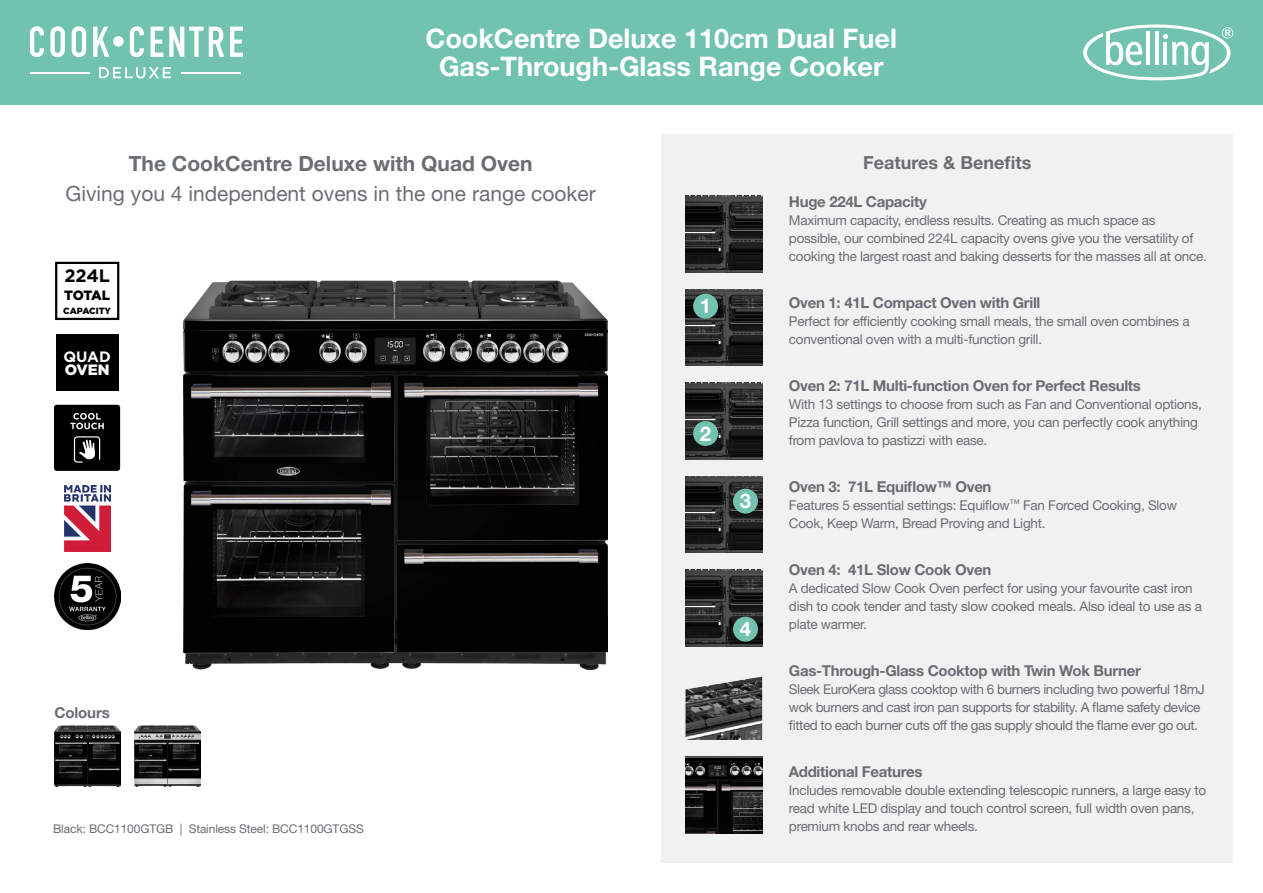
<style>
.page{position:relative;width:1263px;height:893px;background:#fff}
.page>*{position:absolute;margin:0;border:0;box-sizing:border-box;transform-origin:0 0}
.t1{font:700 27px/28.5px "Helvetica Neue LT Std";color:#fff;text-align:center}
.t2{font:21px "Helvetica Neue LT Std";color:#6a6d71}
.t3{font:700 21px "Helvetica Neue LT Std";color:#6a6d71}
.t4{font:700 20.4px "Helvetica Neue LT Std";color:#fff}
.t5{font:700 18px "Helvetica Neue LT Std";color:#6a6d71}
.t6{font:700 18px "Gotham";color:#000}
.t7{font:700 15px "Helvetica Neue LT Std";letter-spacing:-.02em;color:#6a6d71}
.t8{font:700 15px "Gotham";color:#fff}
.t9{font:900 15px "Gotham";color:#fff}
.t10{font:13.5px/18px "Helvetica Neue LT Std";letter-spacing:-.02em;color:#6a6d71}
.t11{font:900 13.5px "Gotham";letter-spacing:-.03em;color:#000}
.t12{font:12px "Helvetica Neue LT Std";letter-spacing:-.01em;color:#6a6d71}
.t13{font:900 9px "Gotham";color:#000}
</style>
<div class="page">
<img style="left:134px;top:726px;width:66px;height:61px">
<img style="left:55px;top:726px;width:66px;height:61px">
<img style="left:184px;top:280px;width:423px;height:389px">
<div style="left:0;top:0;width:1263px;height:105px;background:#71c3af"></div>
<div style="left:661px;top:135px;width:572px;height:728px;background:#f1f1f2"></div>
<img style="left:685px;top:196px;width:77px;height:76px">
<img style="left:685px;top:289px;width:77px;height:77px">
<div style="left:693px;top:294px;width:25px;height:25px;background:#71c3af;border-radius:50%"></div>
<img style="left:685px;top:383px;width:77px;height:76px">
<div style="left:693px;top:421px;width:25px;height:25px;background:#71c3af;border-radius:50%"></div>
<img style="left:685px;top:476px;width:77px;height:77px">
<div style="left:733px;top:489px;width:25px;height:25px;background:#71c3af;border-radius:50%"></div>
<img style="left:685px;top:570px;width:77px;height:76px">
<div style="left:733px;top:617px;width:25px;height:25px;background:#71c3af;border-radius:50%"></div>
<img style="left:685px;top:757px;width:77px;height:76px">
<img style="left:685px;top:677px;width:77px;height:63px">
<img style="left:64px;top:485px;width:46px;height:66px">
<div style="left:56px;top:334px;width:62px;height:56px;background:#000"></div>
<div style="left:55px;top:262px;width:64px;height:58px;border:2px solid #000"></div>
<div style="left:54px;top:405px;width:66px;height:66px;background:#000;border-radius:3px"></div>
<svg style="left:70px;top:413px;width:34px;height:16px"></svg>
<svg style="left:74px;top:436px;width:26px;height:27px"></svg>
<svg style="left:1083px;top:25px;width:150px;height:55px"></svg>
<svg style="left:99px;top:67px;width:72px;height:11px"></svg>
<hr style="left:30px;top:73px;width:60px;height:1px;background:#fff">
<hr style="left:181px;top:73px;width:60px;height:1px;background:#fff">
<svg style="left:30px;top:26px;width:14px;height:31px"></svg>
<svg style="left:50px;top:26px;width:15px;height:31px"></svg>
<svg style="left:72px;top:26px;width:14px;height:31px"></svg>
<svg style="left:93px;top:27px;width:16px;height:30px"></svg>
<svg style="left:230px;top:27px;width:13px;height:30px"></svg>
<svg style="left:130px;top:26px;width:14px;height:31px"></svg>
<svg style="left:151px;top:27px;width:12px;height:30px"></svg>
<svg style="left:169px;top:27px;width:55px;height:30px"></svg>
<div style="left:113px;top:36px;width:11px;height:11px;background:#fff;border-radius:50%"></div>
<img style="left:54px;top:564px;width:66px;height:66px">
<h1 class="t1" style="left:425px;top:23px;width:473px">CookCentre Deluxe 110cm Dual Fuel<br>Gas-Through-Glass Range Cooker</h1>
<h2 class="t3" style="left:129px;top:150px;width:405px">The CookCentre Deluxe with Quad Oven</h2>
<h2 class="t2" style="left:66px;top:181px;width:532px">Giving you 4 independent ovens in the one range cooker</h2>
<p class="t7" style="left:789px;top:192px;width:139px">Huge 224L Capacity</p>
<p class="t10" style="left:789px;top:211px;width:419px">Maximum capacity, endless results. Creating as much space as possible, our combined 224L capacity ovens give you the versatility of cooking the largest roast and baking desserts for the masses all at once.</p>
<p class="t7" style="left:789px;top:293px;width:253px">Oven 1: 41L Compact Oven with Grill</p>
<p class="t10" style="left:789px;top:312px;width:402px">Perfect for efficiently cooking small meals, the small oven combines a conventional oven with a multi-function grill.</p>
<p class="t7" style="left:789px;top:376px;width:353px">Oven 2: 71L Multi-function Oven for Perfect Results</p>
<p class="t10" style="left:789px;top:395px;width:414px">With 13 settings to choose from such as Fan and Conventional options,<br>Pizza function, Grill settings and more, you can perfectly cook anything from pavlova to pastizzi with ease.</p>
<p class="t7" style="left:789px;top:477px;width:204px">Oven 3: 71L Equiflow™ Oven</p>
<p class="t10" style="left:789px;top:496px;width:389px">Features 5 essential settings: Equiflow<sup>™</sup> Fan Forced Cooking, Slow<br>Cook, Keep Warm, Bread Proving and Light.</p>
<p class="t7" style="left:789px;top:560px;width:204px">Oven 4: 41L Slow Cook Oven</p>
<p class="t10" style="left:789px;top:579px;width:415px">A dedicated Slow Cook Oven perfect for using your favourite cast iron dish to cook tender and tasty slow cooked meals. Also ideal to use as a plate warmer.</p>
<p class="t7" style="left:789px;top:662px;width:354px">Gas-Through-Glass Cooktop with Twin Wok Burner</p>
<p class="t10" style="left:789px;top:680px;width:417px">Sleek EuroKera glass cooktop with 6 burners including two powerful 18mJ wok burners and cast iron pan supports for stability. A flame safety device fitted to each burner cuts off the gas supply should the flame ever go out.</p>
<p class="t7" style="left:789px;top:763px;width:135px">Additional Features</p>
<p class="t10" style="left:789px;top:781px;width:419px">Includes removable double extending telescopic runners, a large easy to read white LED display and touch control screen, full width oven pans, premium knobs and rear wheels.</p>
<h3 class="t5" style="left:863px;top:151px;width:170px">Features &amp; Benefits</h3>
<h3 class="t6" style="left:64px;top:264px;width:47px">224L</h3>
<p class="t11" style="left:64px;top:288px;width:48px">TOTAL</p>
<p class="t13" style="left:63px;top:305px;width:49px">CAPACITY</p>
<h3 class="t4" style="left:700px;top:294px;width:13px">1</h3>
<p class="t8" style="left:64px;top:346px;width:49px">QUAD</p>
<p class="t9" style="left:65px;top:361px;width:46px">OVEN</p>
<h3 class="t4" style="left:700px;top:421px;width:13px">2</h3>
<h3 class="t4" style="left:740px;top:488px;width:13px">3</h3>
<h3 class="t4" style="left:740px;top:616px;width:13px">4</h3>
<p class="t7" style="left:55px;top:704px;width:57px">Colours</p>
<p class="t12" style="left:53px;top:822px;width:312px">Black: BCC1100GTGB | Stainless Steel: BCC1100GTGSS</p>
</div>
